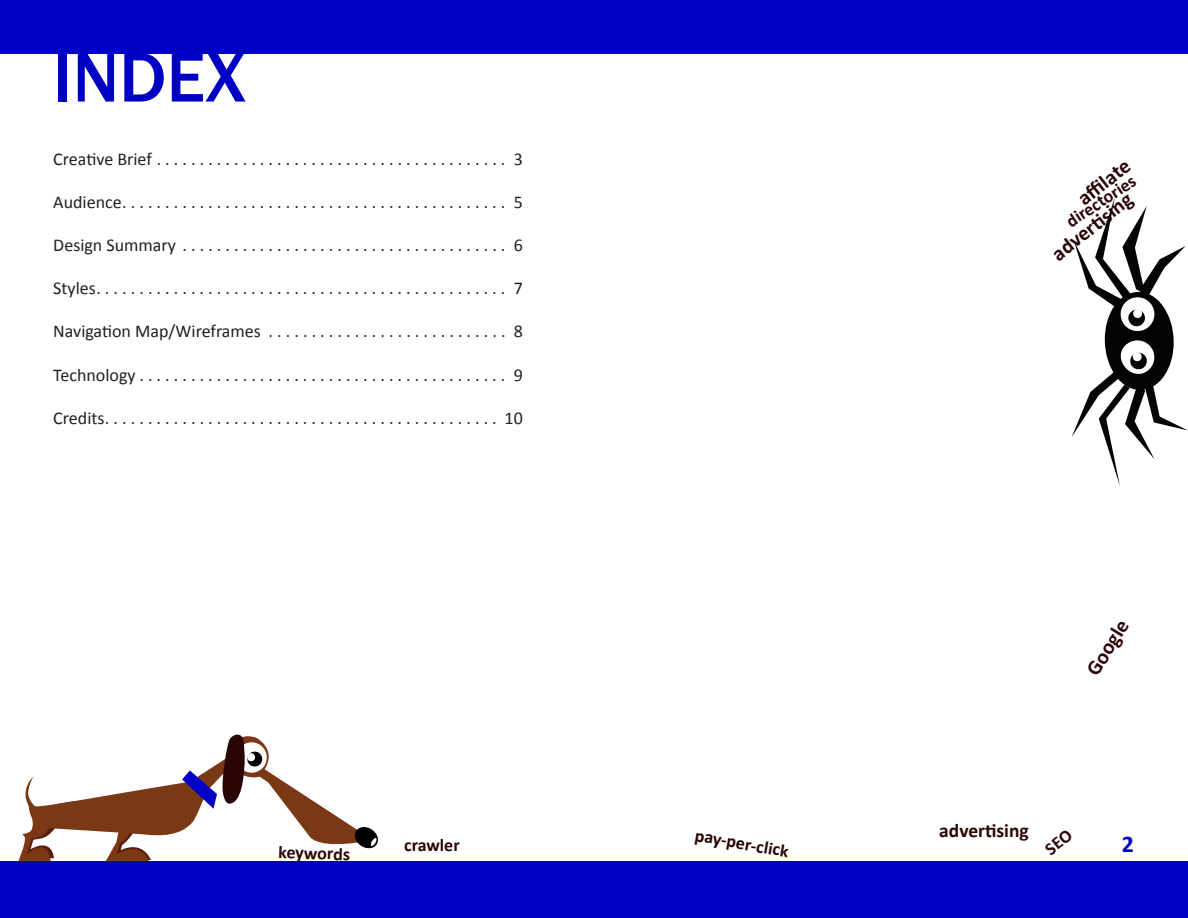
<style>
.page{position:relative;width:1188px;height:918px;background:#fff}
.page>*{position:absolute;margin:0;border:0;box-sizing:border-box;transform-origin:0 0}
.t1{font:500 72px "Franklin Gothic";color:#0000c4}
.t2{font:700 24px "Calibri";color:#0000c4}
.t3{font:700 21px "Calibri";color:#290505}
.t4{font:700 19.5px "Calibri";color:#290505}
.t5{font:18px "Calibri";color:#231f20}
.t6{font:700 18px "Calibri";color:#290505}
</style>
<div class="page">
<svg style="left:18px;top:734px;width:362px;height:128px"></svg>
<svg style="left:1072px;top:197px;width:116px;height:289px"></svg>
<div style="left:0;top:862px;width:1188px;height:56px;background:#0000c4"></div>
<div style="left:0;top:0;width:1188px;height:54px;background:#0000c4"></div>
<p class="t1" style="left:53px;top:33px;width:194px">INDEX</p>
<p class="t5" style="left:53px;top:147px;width:471px">Creative Brief ......................................... 3</p>
<p class="t5" style="left:53px;top:190px;width:471px">Audience ............................................. 5</p>
<p class="t5" style="left:53px;top:234px;width:471px">Design Summary ...................................... 6</p>
<p class="t5" style="left:53px;top:277px;width:471px">Styles ................................................ 7</p>
<p class="t5" style="left:53px;top:320px;width:471px">Navigation Map/Wireframes ............................ 8</p>
<p class="t5" style="left:53px;top:363px;width:471px">Technology ........................................... 9</p>
<p class="t5" style="left:53px;top:406px;width:471px">Credits .............................................. 10</p>
<p class="t6" style="left:279px;top:840px;width:73px;rotate:2deg">keywords</p>
<p class="t6" style="left:404px;top:833px;width:57px">crawler</p>
<p class="t6" style="left:697px;top:824px;width:96px;rotate:10deg">pay-per-click</p>
<p class="t3" style="left:1072px;top:190px;width:62px;rotate:-38deg">affi late</p>
<p class="t6" style="left:1061px;top:213px;width:81px;rotate:-33deg">directories</p>
<p class="t3" style="left:1046px;top:246px;width:98px;rotate:-38deg">adverti sing</p>
<p class="t3" style="left:1080px;top:666px;width:63px;rotate:-58deg">Google</p>
<p class="t4" style="left:939px;top:818px;width:91px">advertising</p>
<p class="t2" style="left:1122px;top:828px;width:14px">2</p>
</div>
